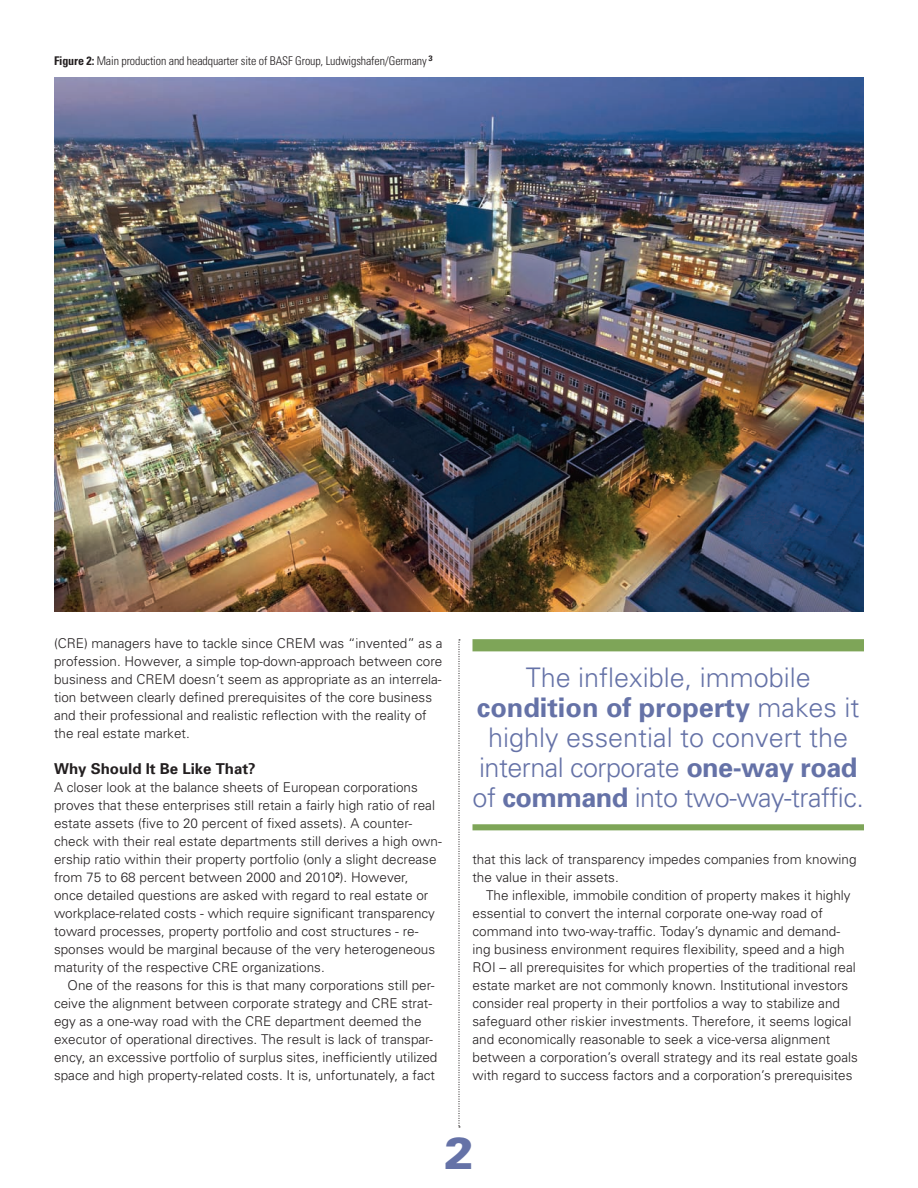
<style>
.page{position:relative;width:918px;height:1188px;background:#fff}
.page>*{position:absolute;margin:0;border:0;box-sizing:border-box;transform-origin:0 0}
.t1{font:900 45px "Univers";color:#6572a7}
.t2{font:300 27px/30px "Univers";color:#6572a7;text-align:center}
.t3{font:700 15px "Univers";color:#231f20}
.t4{font:300 13.5px/18px "Univers";color:#231f20}
.t5{font:300 condensed 12px "Univers";letter-spacing:-.01em;color:#231f20}
.s1{font-weight:700}
</style>
<div class="page">
<div style="left:472px;top:639px;width:392px;height:12px;background:#7ea558"></div>
<div style="left:472px;top:824px;width:392px;height:6px;background:#7ea558"></div>
<svg style="left:458px;top:639px;width:2px;height:489px"></svg>
<img style="left:54px;top:77px;width:810px;height:535px">
<p class="t5" style="left:54px;top:54px;width:380px"><span class="s1">Figure 2:</span> Main production and headquarter site of BASF Group, Ludwigshafen/Germany <sup>3</sup></p>
<p class="t4" style="left:54px;top:634px;width:390px">(CRE) managers have to tackle since CREM was “invented” as a profession. However, a simple top-down-approach between core business and CREM doesn’t seem as appropriate as an interrela&shy;tion between clearly defined prerequisites of the core business and their professional and realistic reflection with the reality of the real estate market.</p>
<p class="t3" style="left:54px;top:759px;width:203px">Why Should It Be Like That?</p>
<p class="t4" style="left:54px;top:778px;width:389px">A closer look at the balance sheets of European corporations proves that these enterprises still retain a fairly high ratio of real estate assets (five to 20 percent of fixed assets). A counter&shy;check with their real estate departments still derives a high own&shy;ership ratio within their property portfolio (only a slight decrease from 75 to 68 percent between 2000 and 2010<sup>2</sup>). However,<br>once detailed questions are asked with regard to real estate or workplace-related costs - which require significant transparency toward processes, property portfolio and cost structures - re&shy;sponses would be marginal because of the very heterogeneous maturity of the respective CRE organizations.</p>
<p class="t4" style="left:54px;top:976px;width:385px;text-indent:14px">One of the reasons for this is that many corporations still per&shy;ceive the alignment between corporate strategy and CRE strat&shy;egy as a one-way road with the CRE department deemed the executor of operational directives. The result is lack of transpar&shy;ency, an excessive portfolio of surplus sites, inefficiently utilized space and high property-related costs. It is, unfortunately, a fact</p>
<h2 class="t2" style="left:473px;top:662px;width:393px">The inflexible, immobile <span class="s1">condition of property</span> makes it highly essential to convert the internal corporate <span class="s1">one-way road </span>of <span class="s1">command</span> into two-way-traffic.</h2>
<p class="t4" style="left:473px;top:850px;width:386px">that this lack of transparency impedes companies from knowing the value in their assets.</p>
<p class="t4" style="left:473px;top:886px;width:387px;text-indent:14px">The inflexible, immobile condition of property makes it highly essential to convert the internal corporate one-way road of command into two-way-traffic. Today’s dynamic and demand&shy;ing business environment requires flexibility, speed and a high ROI – all prerequisites for which properties of the traditional real estate market are not commonly known. Institutional investors consider real property in their portfolios a way to stabilize and safeguard other riskier investments. Therefore, it seems logical and economically reasonable to seek a vice-versa alignment between a corporation’s overall strategy and its real estate goals with regard to success factors and a corporation’s prerequisites</p>
<h1 class="t1" style="left:444px;top:1125px;width:31px">2</h1>
</div>
